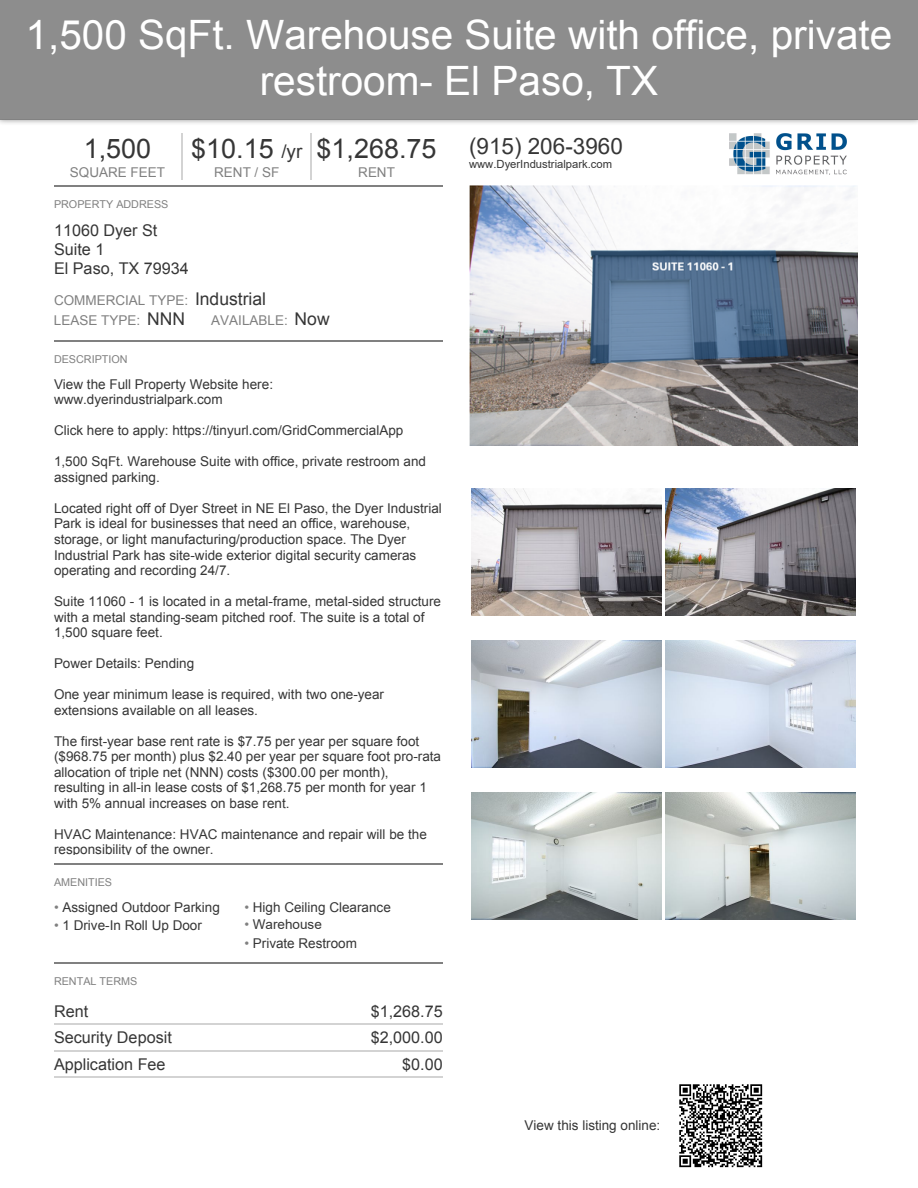
<style>
.page{position:relative;width:918px;height:1188px;background:#fff}
.page>*{position:absolute;margin:0;border:0;box-sizing:border-box;transform-origin:0 0}
.t1{font:40.5px/46.5px "Arial";color:#fff;text-align:center}
.t2{font:27px "Arial";color:#363636}
.t3{font:22.5px "Arial";color:#363636}
.t4{font:16.2px/18.6px "Arial";color:#363636}
.t5{font:13.5px/15.5px "Arial";color:#363636}
.t6{font:13.5px/20.2px "Arial";color:#808080}
.t7{font:13.5px "Arial";color:#363636}
.t8{font:11.25px "Arial";color:#363636}
.t9{font:10.8px "Arial";color:#808080}
.s1{font-size:18.9px}
.s2{font-size:17.55px;color:#363636}
.s3{color:#808080}
</style>
<div class="page">
<div style="left:0;top:0;width:918px;height:120px;background:#8d8d8d"></div>
<hr style="left:181px;top:133px;width:1px;height:47px;background:#d3d3d3">
<hr style="left:310px;top:133px;width:2px;height:47px;background:#d3d3d3">
<img style="left:729px;top:133px;width:117px;height:41px">
<hr style="left:54px;top:185px;width:389px;height:2px;background:#808080">
<hr style="left:54px;top:340px;width:389px;height:1px;background:#808080">
<hr style="left:54px;top:864px;width:389px;height:1px;background:#808080">
<hr style="left:54px;top:962px;width:389px;height:1px;background:#808080">
<hr style="left:54px;top:1024px;width:389px;height:1px;background:#d3d3d3">
<hr style="left:54px;top:1050px;width:389px;height:1px;background:#d3d3d3">
<hr style="left:54px;top:1077px;width:389px;height:1px;background:#d3d3d3">
<img style="left:469px;top:185px;width:389px;height:261px">
<img style="left:471px;top:488px;width:191px;height:127px">
<img style="left:665px;top:488px;width:191px;height:127px">
<img style="left:471px;top:640px;width:191px;height:127px">
<img style="left:665px;top:640px;width:191px;height:127px">
<img style="left:471px;top:792px;width:191px;height:127px">
<img style="left:665px;top:792px;width:191px;height:127px">
<img style="left:679px;top:1084px;width:84px;height:84px">
<h1 class="t1" style="left:26px;top:11px;width:868px">1,500 SqFt. Warehouse Suite with office, private restroom- El Paso, TX</h1>
<h2 class="t2" style="left:84px;top:134px;width:69px">1,500</h2>
<p class="t6" style="left:70px;top:162px;width:97px">SQUARE FEET</p>
<h2 class="t2" style="left:191px;top:134px;width:113px">$10.15 <span class="s1">/yr</span></h2>
<p class="t6" style="left:214px;top:162px;width:67px">RENT / SF</p>
<h2 class="t2" style="left:317px;top:134px;width:122px">$1,268.75</h2>
<p class="t6" style="left:358px;top:162px;width:38px">RENT</p>
<h3 class="t3" style="left:469px;top:131px;width:155px">(915) 206-3960</h3>
<p class="t8" style="left:469px;top:156px;width:145px">www.DyerIndustrialpark.com</p>
<p class="t9" style="left:54px;top:198px;width:116px">PROPERTY ADDRESS</p>
<p class="t4" style="left:54px;top:221px;width:136px">11060 Dyer St<br>Suite 1<br>El Paso, TX 79934</p>
<p class="t6" style="left:54px;top:290px;width:214px">COMMERCIAL TYPE: <span class="s2">Industrial<br></span>LEASE TYPE: <span class="s2">NNN</span></p>
<p class="t6" style="left:211px;top:310px;width:120px">AVAILABLE: <span class="s2">Now</span></p>
<p class="t9" style="left:54px;top:353px;width:75px">DESCRIPTION</p>
<p class="t5" style="left:54px;top:376px;width:221px">View the Full Property Website here: www.dyerindustrialpark.com</p>
<p class="t5" style="left:54px;top:423px;width:351px">Click here to apply: https://tinyurl.com/GridCommercialApp</p>
<p class="t5" style="left:54px;top:454px;width:374px">1,500 SqFt. Warehouse Suite with office, private restroom and assigned parking.</p>
<p class="t5" style="left:54px;top:501px;width:389px">Located right off of Dyer Street in NE El Paso, the Dyer Industrial Park is ideal for businesses that need an office, warehouse, storage, or light manufacturing/production space. The Dyer Industrial Park has site-wide exterior digital security cameras operating and recording 24/7.</p>
<p class="t5" style="left:54px;top:594px;width:389px">Suite 11060 - 1 is located in a metal-frame, metal-sided structure with a metal standing-seam pitched roof. The suite is a total of<br>1,500 square feet.</p>
<p class="t5" style="left:54px;top:656px;width:142px">Power Details: Pending</p>
<p class="t5" style="left:54px;top:687px;width:332px">One year minimum lease is required, with two one-year extensions available on all leases.</p>
<p class="t5" style="left:54px;top:733px;width:389px">The first-year base rent rate is $7.75 per year per square foot ($968.75 per month) plus $2.40 per year per square foot pro-rata allocation of triple net (NNN) costs ($300.00 per month), resulting in all-in lease costs of $1,268.75 per month for year 1 with 5% annual increases on base rent.</p>
<p class="t5" style="left:54px;top:827px;width:374px">HVAC Maintenance: HVAC maintenance and repair will be the responsibility of the owner.</p>
<p class="t9" style="left:54px;top:876px;width:60px">AMENITIES</p>
<p class="t5" style="left:54px;top:900px;width:167px"><span class="s3">•</span> Assigned Outdoor Parking</p>
<p class="t5" style="left:54px;top:918px;width:149px"><span class="s3">•</span> 1 Drive-In Roll Up Door</p>
<p class="t5" style="left:244px;top:900px;width:148px"><span class="s3">•</span> High Ceiling Clearance</p>
<p class="t7" style="left:244px;top:915px;width:79px"><span class="s3">•</span> Warehouse</p>
<p class="t5" style="left:244px;top:936px;width:114px"><span class="s3">•</span> Private Restroom</p>
<p class="t9" style="left:54px;top:975px;width:85px">RENTAL TERMS</p>
<p class="t4" style="left:54px;top:1002px;width:36px">Rent</p>
<p class="t4" style="left:371px;top:1002px;width:74px">$1,268.75</p>
<p class="t4" style="left:54px;top:1028px;width:119px">Security Deposit</p>
<p class="t4" style="left:371px;top:1028px;width:74px">$2,000.00</p>
<p class="t4" style="left:54px;top:1055px;width:113px">Application Fee</p>
<p class="t4" style="left:402px;top:1055px;width:42px">$0.00</p>
<p class="t5" style="left:525px;top:1117px;width:137px">View this listing online:</p>
</div>
